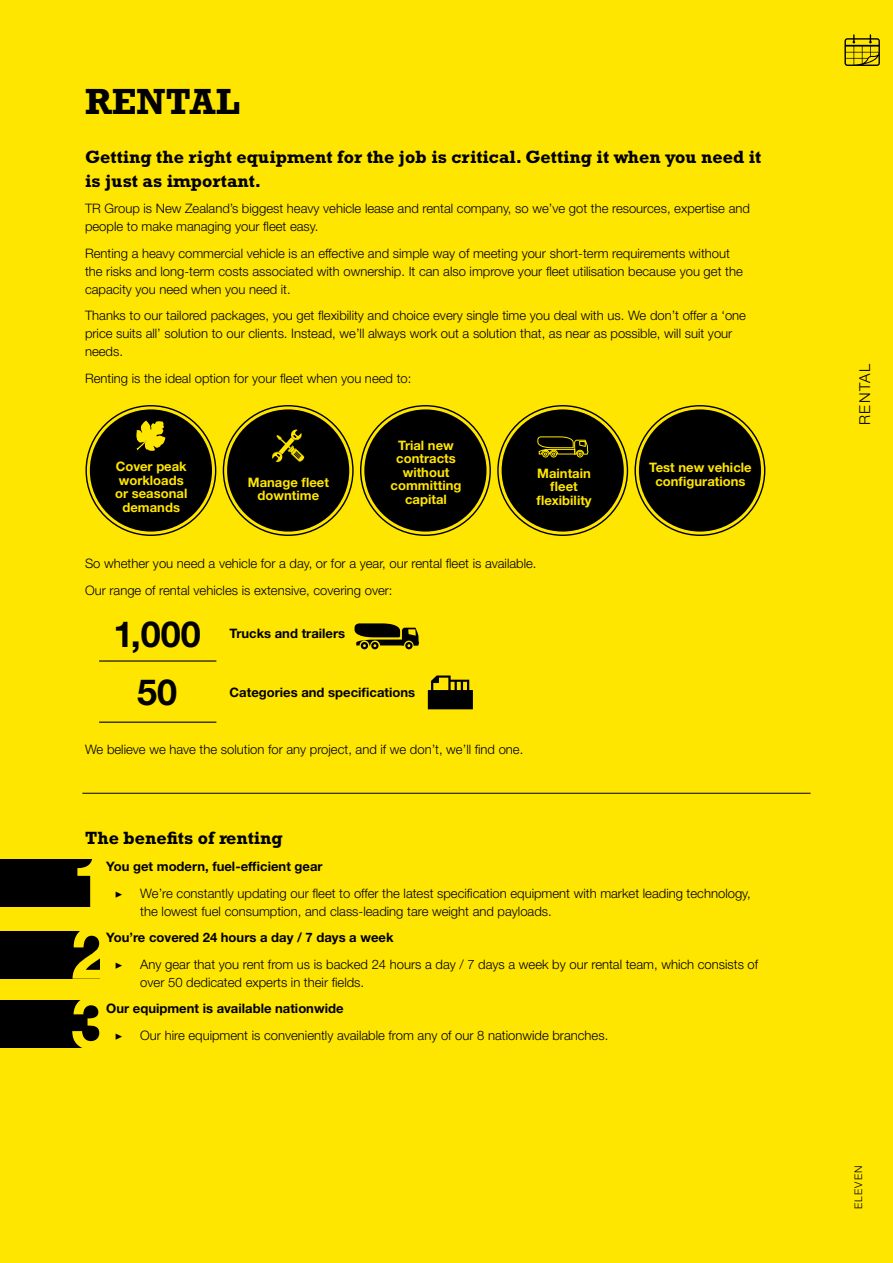
<style>
.page{position:relative;width:893px;height:1263px;background:#ffe600}
.page>*{position:absolute;margin:0;border:0;box-sizing:border-box;transform-origin:0 0}
.t1{font:700 72.6px/69.9px "Helvetica Neue LT Std";color:#ffe600;text-align:justify}
.t2{font:700 36.9px "Rockwell";color:#000}
.t3{font:700 36px "Helvetica Neue LT Std";color:#000}
.t4{font:700 18px/24px "Rockwell";color:#000}
.t5{font:300 15px "Helvetica Neue LT Std";letter-spacing:.09em;color:#000}
.t6{font:300 13.05px/18px "Helvetica Neue LT Std";color:#000}
.t7{font:700 13.05px/13.5px "Helvetica Neue LT Std";color:#ffe600;text-align:center}
.t8{font:700 13.05px "Helvetica Neue LT Std";color:#000}
.t9{font:13.05px "Minion Pro";color:#000}
.t10{font:300 10.5px "Helvetica Neue LT Std";letter-spacing:.1em;color:#000}
</style>
<div class="page">
<svg style="left:844px;top:34px;width:36px;height:32px"></svg>
<div style="left:0;top:859px;width:99px;height:48px;background:#000"></div>
<div style="left:0;top:931px;width:99px;height:47px;background:#000"></div>
<div style="left:0;top:1001px;width:99px;height:47px;background:#000"></div>
<div style="left:88px;top:1045px;width:18px;height:10px;background:#ffe600"></div>
<div style="left:90px;top:409px;width:122px;height:123px;background:#000;border-radius:50%"></div>
<div style="left:227px;top:409px;width:122px;height:123px;background:#000;border-radius:50%"></div>
<div style="left:364px;top:409px;width:122px;height:123px;background:#000;border-radius:50%"></div>
<div style="left:502px;top:409px;width:122px;height:123px;background:#000;border-radius:50%"></div>
<div style="left:639px;top:409px;width:122px;height:123px;background:#000;border-radius:50%"></div>
<svg style="left:136px;top:420px;width:30px;height:31px"></svg>
<svg style="left:272px;top:429px;width:33px;height:33px"></svg>
<svg style="left:537px;top:436px;width:52px;height:22px"></svg>
<svg style="left:355px;top:623px;width:64px;height:26px"></svg>
<hr style="left:99px;top:660px;width:117px;height:2px;background:#000">
<svg style="left:428px;top:675px;width:45px;height:34px"></svg>
<hr style="left:82px;top:793px;width:729px;height:1px;background:#000">
<hr style="left:99px;top:722px;width:117px;height:1px;background:#000">
<h2 class="t2" style="left:85px;top:79px;width:156px">RENTAL</h2>
<h3 class="t4" style="left:85px;top:144px;width:678px">Getting the right equipment for the job is critical. Getting it when you need it is just as important.</h3>
<p class="t6" style="left:85px;top:199px;width:666px">TR Group is New Zealand’s biggest heavy vehicle lease and rental company, so we’ve got the resources, expertise and people to make managing your fleet easy.</p>
<p class="t6" style="left:85px;top:244px;width:659px">Renting a heavy commercial vehicle is an effective and simple way of meeting your short-term requirements without the risks and long-term costs associated with ownership. It can also improve your fleet utilisation because you get the capacity you need when you need it.</p>
<p class="t6" style="left:85px;top:306px;width:662px">Thanks to our tailored packages, you get flexibility and choice every single time you deal with us. We don’t offer a ‘one price suits all’ solution to our clients. Instead, we’ll always work out a solution that, as near as possible, will suit your needs.</p>
<p class="t6" style="left:85px;top:369px;width:328px">Renting is the ideal option for your fleet when you need to:</p>
<p class="t7" style="left:115px;top:460px;width:74px">Cover peak workloads or seasonal demands</p>
<p class="t7" style="left:391px;top:438px;width:72px">Trial new contracts without committing capital</p>
<p class="t7" style="left:248px;top:475px;width:83px">Manage fleet downtime</p>
<p class="t7" style="left:536px;top:466px;width:57px">Maintain fleet flexibility</p>
<p class="t7" style="left:649px;top:461px;width:104px">Test new vehicle configurations</p>
<p class="t6" style="left:85px;top:550px;width:453px;line-height:26.5px">So whether you need a vehicle for a day, or for a year, our rental fleet is available.<br>Our range of rental vehicles is extensive, covering over:</p>
<h3 class="t3" style="left:114px;top:612px;width:89px">1,000</h3>
<p class="t8" style="left:230px;top:625px;width:117px">Trucks and trailers</p>
<h3 class="t3" style="left:137px;top:670px;width:42px">50</h3>
<p class="t8" style="left:230px;top:684px;width:187px">Categories and specifications</p>
<p class="t6" style="left:85px;top:740px;width:440px">We believe we have the solution for any project, and if we don’t, we’ll find one.</p>
<h3 class="t4" style="left:85px;top:826px;width:199px">The benefits of renting</h3>
<p class="t8" style="left:106px;top:858px;width:218px">You get modern, fuel-efficient gear</p>
<p class="t9" style="left:115px;top:884px;width:9px">▶</p>
<p class="t6" style="left:140px;top:883px;width:612px">We’re constantly updating our fleet to offer the latest specification equipment with market leading technology, the lowest fuel consumption, and class-leading tare weight and payloads.</p>
<p class="t8" style="left:106px;top:929px;width:289px">You’re covered 24 hours a day / 7 days a week</p>
<p class="t9" style="left:115px;top:955px;width:9px">▶</p>
<p class="t6" style="left:140px;top:954px;width:619px">Any gear that you rent from us is backed 24 hours a day / 7 days a week by our rental team, which consists of over 50 dedicated experts in their fields.</p>
<p class="t8" style="left:106px;top:1000px;width:239px">Our equipment is available nationwide</p>
<p class="t9" style="left:115px;top:1026px;width:9px">▶</p>
<p class="t6" style="left:140px;top:1025px;width:469px">Our hire equipment is conveniently available from any of our 8 nationwide branches.</p>
<h1 class="t1" style="left:71px;top:846px;width:43px">1<br>2<br>3</h1>
<p class="t5" style="left:856px;top:425px;width:63px;rotate:-90deg">RENTAL</p>
<p class="t10" style="left:852px;top:1209px;width:45px;rotate:-90deg">ELEVEN</p>
</div>
